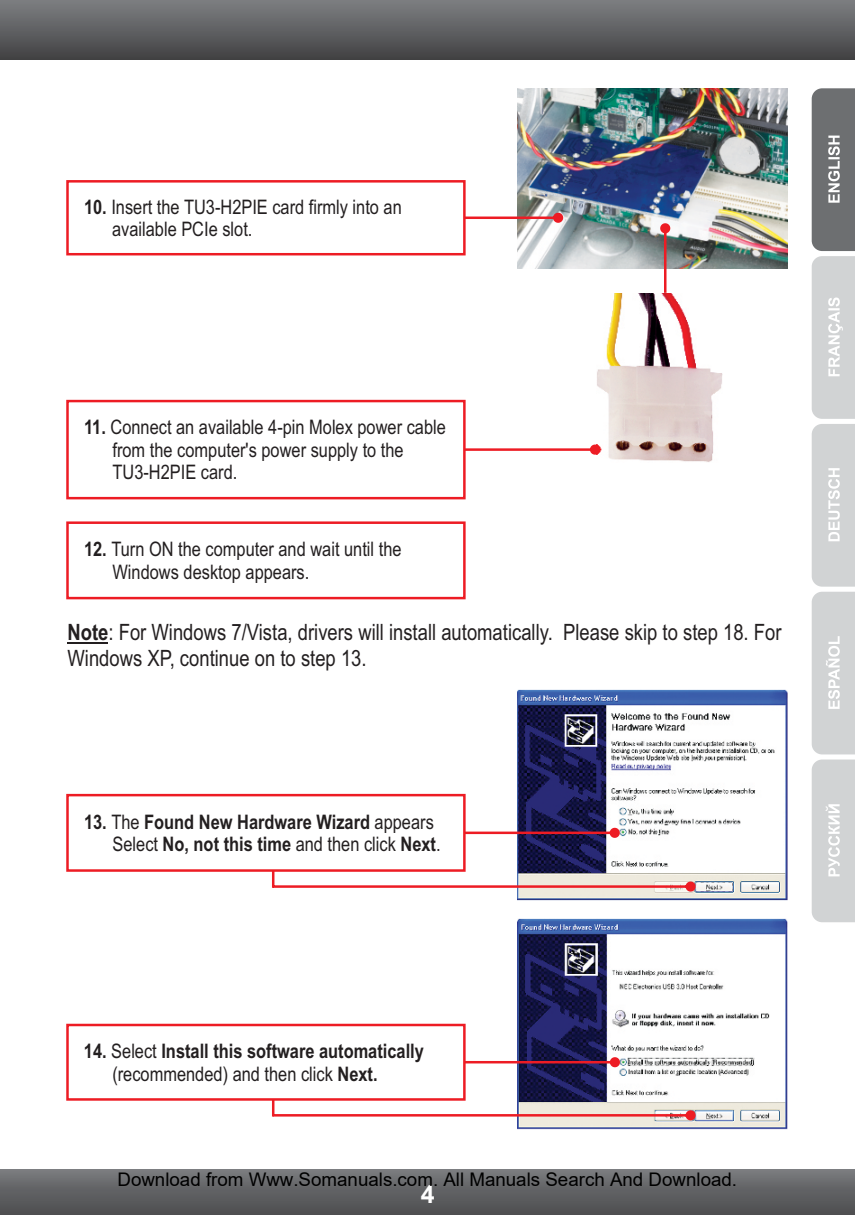
<style>
.page{position:relative;width:855px;height:1215px;background:#fff}
.page>*{position:absolute;margin:0;border:0;box-sizing:border-box;transform-origin:0 0}
.t1{font:700 25px "Arial";color:#fff}
.t2{font:22.5px/25.5px "Arial Narrow";color:#231f20}
.t3{font:20px/22.8px "Arial Narrow";color:#231f20}
.t4{font:700 20px/22.8px "Arial Narrow";color:#231f20}
.t5{font:18.75px "Arial";color:#000}
.s1{font-weight:700}
.s2{font-weight:400}
</style>
<div class="page">
<svg style="left:812px;top:88px;width:43px;height:666px;background:#bdbfc0"></svg>
<svg style="left:812px;top:760px;width:43px;height:162px;background:#d3d5d6"></svg>
<div style="left:0;top:0;width:855px;height:59px;background:linear-gradient(to bottom,#7d7f82,#434244)"></div>
<div style="left:0;top:1170px;width:855px;height:45px;background:linear-gradient(to bottom,#77797c,#4b4c4e)"></div>
<hr style="left:68px;top:642px;width:40px;height:1px;background:#231f20">
<img style="left:518px;top:689px;width:270px;height:211px">
<svg style="left:66px;top:793px;width:630px;height:99px"></svg>
<img style="left:518px;top:919px;width:270px;height:210px">
<svg style="left:66px;top:1022px;width:630px;height:98px"></svg>
<img style="left:518px;top:88px;width:270px;height:180px">
<svg style="left:660px;top:223px;width:10px;height:70px"></svg>
<svg style="left:66px;top:179px;width:497px;height:78px"></svg>
<img style="left:597px;top:293px;width:125px;height:169px">
<svg style="left:66px;top:399px;width:534px;height:101px"></svg>
<svg style="left:66px;top:521px;width:400px;height:79px"></svg>
<p class="t3" style="left:112px;top:197px;width:291px;text-indent:-28px"><span class="s1">10.</span> Insert the TU3-H2PIE card firmly into an available PCIe slot.</p>
<p class="t3" style="left:113px;top:418px;width:335px;text-indent:-28px"><span class="s1">11.</span> Connect an available 4-pin Molex power cable from the computer's power supply to the<br>TU3-H2PIE card.</p>
<p class="t3" style="left:113px;top:540px;width:291px;text-indent:-28px"><span class="s1">12.</span> Turn ON the computer and wait until the<br>Windows desktop appears.</p>
<p class="t2" style="left:68px;top:622px;width:716px"><span class="s1">Note</span>: For Windows 7/Vista, drivers will install automatically. Please skip to step 18. For<br>Windows XP, continue on to step 13.</p>
<p class="t4" style="left:113px;top:812px;width:330px;text-indent:-28px">13. <span class="s2">The</span> Found New Hardware Wizard <span class="s2">appears<br>Select</span> No, not this time <span class="s2">and then click</span> Next<span class="s2">.</span></p>
<p class="t4" style="left:112px;top:1041px;width:313px;text-indent:-28px">14. <span class="s2">Select</span> Install this software automatically <span class="s2">(recommended) and then click</span> Next.</p>
<p class="t5" style="left:117px;top:1169px;width:621px">Download from Www.Somanuals.com. All Manuals Search And Download.</p>
<p class="t1" style="left:421px;top:1185px;width:15px">4</p>
</div>
